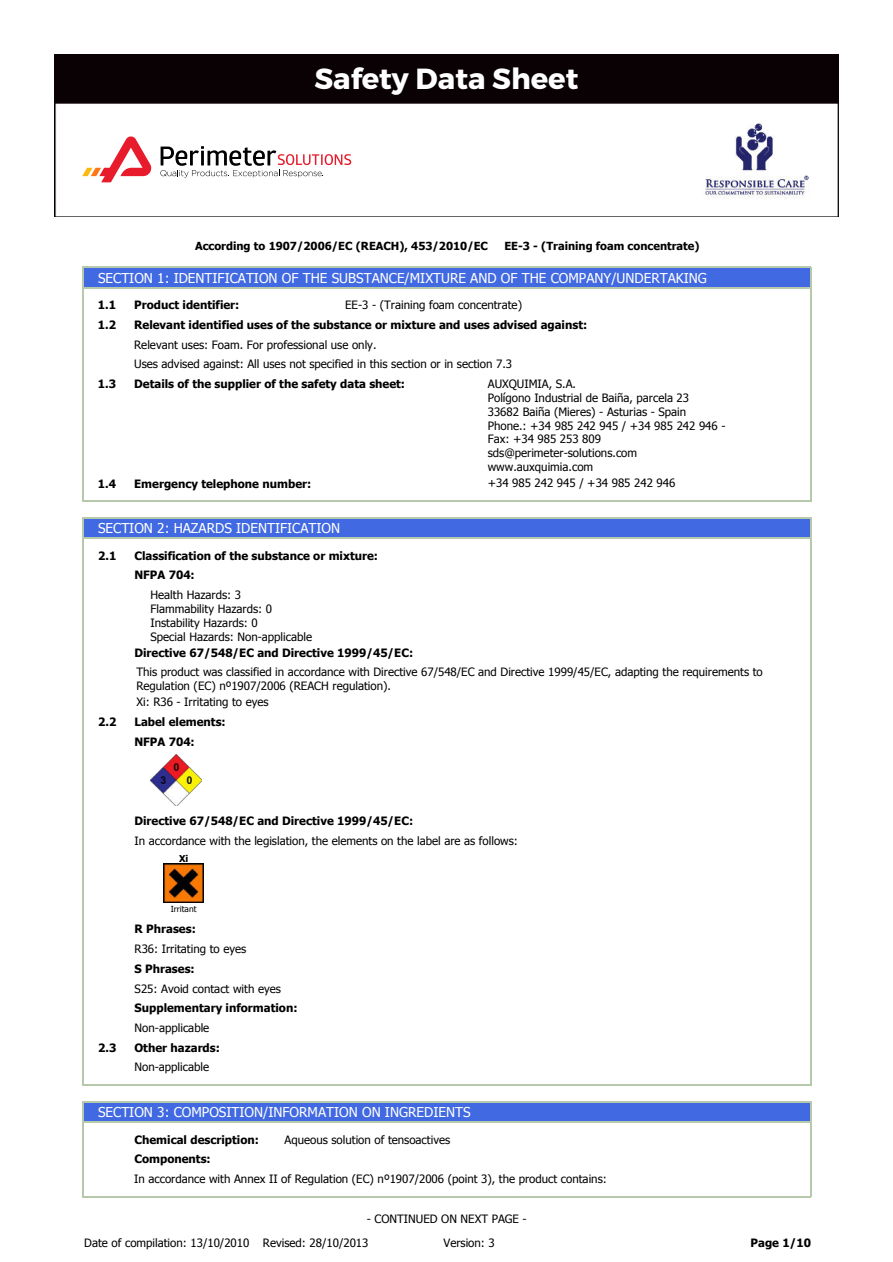
<style>
.page{position:relative;width:893px;height:1262px;background:#fff}
.page>*{position:absolute;margin:0;border:0;box-sizing:border-box;transform-origin:0 0}
.t1{font:700 29.1px "Montserrat";color:#fff}
.t2{font:13.5px "Tahoma";color:#fff}
.t3{font:11.55px/13.8px "Tahoma";color:#000}
.t4{font:700 11.55px "Tahoma";color:#000}
.t5{font:700 11.1px "Tahoma";color:#000}
.t6{font:700 9.45px "Tahoma";color:#000}
.t7{font:8.4px "Tahoma";color:#000}
</style>
<div class="page">
<img style="left:54px;top:54px;width:784px;height:163px">
<svg style="left:81px;top:135px;width:271px;height:49px"></svg>
<div style="left:98px;top:267px;width:712px;height:21px;background:#4169e1"></div>
<hr style="left:98px;top:267px;width:712px;height:1px;background:#b7c9ab">
<hr style="left:98px;top:287px;width:712px;height:1px;background:#b7c9ab">
<hr style="left:809px;top:376px;width:1px;height:100px;background:#b7c9ab">
<hr style="left:82px;top:376px;width:1px;height:100px;background:#b7c9ab">
<svg style="left:82px;top:267px;width:16px;height:109px"></svg>
<svg style="left:82px;top:476px;width:1px;height:24px"></svg>
<hr style="left:82px;top:500px;width:728px;height:1px;background:#b7c9ab">
<div style="left:98px;top:517px;width:712px;height:22px;background:#4169e1"></div>
<hr style="left:98px;top:517px;width:712px;height:1px;background:#b7c9ab">
<hr style="left:98px;top:537px;width:712px;height:2px;background:#b7c9ab">
<hr style="left:809px;top:754px;width:1px;height:59px;background:#b7c9ab">
<img style="left:150px;top:754px;width:52px;height:51px">
<hr style="left:82px;top:754px;width:1px;height:59px;background:#b7c9ab">
<svg style="left:82px;top:695px;width:1px;height:59px"></svg>
<hr style="left:809px;top:665px;width:1px;height:30px;background:#b7c9ab">
<hr style="left:82px;top:665px;width:1px;height:30px;background:#b7c9ab">
<svg style="left:82px;top:645px;width:1px;height:20px"></svg>
<hr style="left:809px;top:587px;width:1px;height:58px;background:#b7c9ab">
<hr style="left:82px;top:587px;width:1px;height:58px;background:#b7c9ab">
<svg style="left:82px;top:517px;width:16px;height:70px"></svg>
<hr style="left:809px;top:852px;width:1px;height:69px;background:#b7c9ab">
<img style="left:164px;top:863px;width:39px;height:40px">
<hr style="left:82px;top:852px;width:1px;height:69px;background:#b7c9ab">
<svg style="left:82px;top:813px;width:1px;height:39px"></svg>
<svg style="left:82px;top:921px;width:1px;height:163px"></svg>
<hr style="left:82px;top:1084px;width:728px;height:1px;background:#b7c9ab">
<div style="left:98px;top:1101px;width:712px;height:21px;background:#4169e1"></div>
<hr style="left:98px;top:1101px;width:712px;height:1px;background:#b7c9ab">
<hr style="left:98px;top:1121px;width:712px;height:1px;background:#b7c9ab">
<svg style="left:82px;top:1101px;width:16px;height:95px"></svg>
<hr style="left:82px;top:1196px;width:728px;height:1px;background:#b7c9ab">
<h1 class="t1" style="left:314px;top:67px;width:265px">Safety Data Sheet</h1>
<p class="t5" style="left:195px;top:238px;width:294px">According to 1907/2006/EC (REACH), 453/2010/EC</p>
<p class="t5" style="left:504px;top:238px;width:197px">EE-3 - (Training foam concentrate)</p>
<p class="t2" style="left:98px;top:269px;width:610px">SECTION 1: IDENTIFICATION OF THE SUBSTANCE/MIXTURE AND OF THE COMPANY/UNDERTAKING</p>
<p class="t4" style="left:98px;top:297px;width:20px">1.1</p>
<p class="t4" style="left:134px;top:297px;width:107px">Product identifier:</p>
<p class="t3" style="left:345px;top:297px;width:178px">EE-3 - (Training foam concentrate)</p>
<p class="t4" style="left:98px;top:316px;width:20px">1.2</p>
<p class="t4" style="left:134px;top:316px;width:454px">Relevant identified uses of the substance or mixture and uses advised against:</p>
<p class="t3" style="left:134px;top:337px;width:244px">Relevant uses: Foam. For professional use only.</p>
<p class="t3" style="left:134px;top:357px;width:379px">Uses advised against: All uses not specified in this section or in section 7.3</p>
<p class="t4" style="left:98px;top:376px;width:20px">1.3</p>
<p class="t4" style="left:134px;top:376px;width:272px">Details of the supplier of the safety data sheet:</p>
<p class="t4" style="left:98px;top:475px;width:20px">1.4</p>
<p class="t4" style="left:134px;top:475px;width:178px">Emergency telephone number:</p>
<p class="t2" style="left:98px;top:519px;width:243px">SECTION 2: HAZARDS IDENTIFICATION</p>
<p class="t4" style="left:98px;top:547px;width:20px">2.1</p>
<p class="t4" style="left:134px;top:547px;width:245px">Classification of the substance or mixture:</p>
<p class="t4" style="left:134px;top:567px;width:62px">NFPA 704:</p>
<p class="t3" style="left:150px;top:587px;width:163px">Health Hazards: 3<br>Flammability Hazards: 0<br>Instability Hazards: 0<br>Special Hazards: Non-applicable</p>
<p class="t4" style="left:134px;top:644px;width:280px">Directive 67/548/EC and Directive 1999/45/EC:</p>
<p class="t3" style="left:487px;top:376px;width:239px">AUXQUIMIA, S.A.<br>Polígono Industrial de Baiña, parcela 23<br>33682 Baiña (Mieres) - Asturias - Spain<br>Phone.: +34 985 242 945 / +34 985 242 946 -<br>Fax: +34 985 253 809 sds@perimeter-solutions.com www.auxquimia.com</p>
<p class="t3" style="left:487px;top:476px;width:189px">+34 985 242 945 / +34 985 242 946</p>
<p class="t3" style="left:136px;top:665px;width:627px">This product was classified in accordance with Directive 67/548/EC and Directive 1999/45/EC, adapting the requirements to<br>Regulation (EC) nº1907/2006 (REACH regulation).</p>
<p class="t3" style="left:136px;top:694px;width:134px">Xi: R36 - Irritating to eyes</p>
<p class="t4" style="left:98px;top:714px;width:20px">2.2</p>
<p class="t4" style="left:134px;top:714px;width:93px">Label elements:</p>
<p class="t4" style="left:134px;top:733px;width:62px">NFPA 704:</p>
<p class="t4" style="left:134px;top:812px;width:280px">Directive 67/548/EC and Directive 1999/45/EC:</p>
<p class="t3" style="left:134px;top:833px;width:384px">In accordance with the legislation, the elements on the label are as follows:</p>
<p class="t6" style="left:179px;top:852px;width:11px">Xi</p>
<p class="t7" style="left:171px;top:903px;width:27px">Irritant</p>
<p class="t4" style="left:134px;top:921px;width:63px">R Phrases:</p>
<p class="t3" style="left:134px;top:941px;width:113px">R36: Irritating to eyes</p>
<p class="t4" style="left:134px;top:960px;width:62px">S Phrases:</p>
<p class="t3" style="left:134px;top:980px;width:148px">S25: Avoid contact with eyes</p>
<p class="t4" style="left:134px;top:999px;width:164px">Supplementary information:</p>
<p class="t3" style="left:134px;top:1020px;width:76px">Non-applicable</p>
<p class="t4" style="left:98px;top:1039px;width:20px">2.3</p>
<p class="t4" style="left:134px;top:1039px;width:87px">Other hazards:</p>
<p class="t3" style="left:134px;top:1059px;width:76px">Non-applicable</p>
<p class="t2" style="left:98px;top:1103px;width:374px">SECTION 3: COMPOSITION/INFORMATION ON INGREDIENTS</p>
<p class="t4" style="left:134px;top:1131px;width:126px">Chemical description:</p>
<p class="t3" style="left:284px;top:1131px;width:167px">Aqueous solution of tensoactives</p>
<p class="t4" style="left:134px;top:1151px;width:78px">Components:</p>
<p class="t3" style="left:134px;top:1171px;width:474px">In accordance with Annex II of Regulation (EC) nº1907/2006 (point 3), the product contains:</p>
<p class="t3" style="left:366px;top:1210px;width:161px">- CONTINUED ON NEXT PAGE -</p>
<p class="t3" style="left:84px;top:1235px;width:285px">Date of compilation: 13/10/2010 Revised: 28/10/2013</p>
<p class="t3" style="left:443px;top:1235px;width:53px">Version: 3</p>
<p class="t4" style="left:750px;top:1234px;width:62px">Page 1/10</p>
</div>
